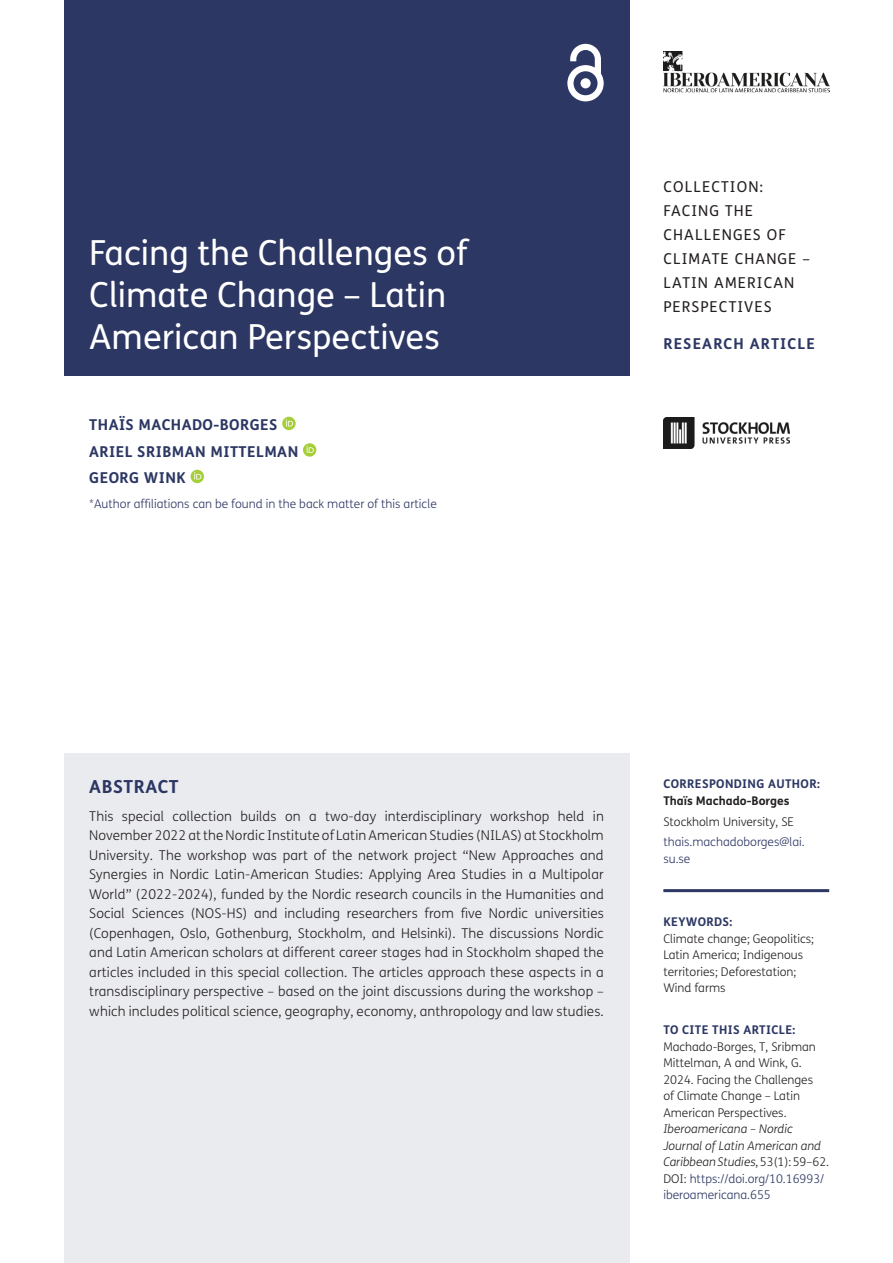
<style>
.page{position:relative;width:893px;height:1263px;background:#fff}
.page>*{position:absolute;margin:0;border:0;box-sizing:border-box;transform-origin:0 0}
.Article_Title{font:34.5px/42px "FS Me";color:#fff}
.Abstract_Heading{font:700 18px "FS Me";letter-spacing:.03em;color:#2c3763}
.t1{font:15px/24px "FS Me";letter-spacing:.075em;color:#231f20}
.Cover_Authors{font:700 15px "FS Me";letter-spacing:.03em;color:#2c3763}
.Cover_Authors-2{font:700 15px "FS Me";letter-spacing:.075em;color:#2c3763}
.Abstract_Copy{font:300 13.5px/19.5px "FS Me";letter-spacing:.01em;color:#231f20;text-align:justify}
.t2{font:300 12px/16.5px "FS Me";color:#231f20}
.t3{font:italic 300 12px/16.5px "FS Me";color:#231f20}
.t4{font:300 12px/16.5px "FS Me";color:#2c3763}
.t5{font:700 12px "FS Me";letter-spacing:.03em;color:#2c3763}
.t6{font:700 12px "FS Me";color:#231f20}
.s1{font-style:normal}
.s2{font-style:normal;color:#2c3763}
</style>
<div class="page">
<div style="left:64px;top:0;width:565px;height:376px;background:#2c3763"></div>
<svg style="left:567px;top:44px;width:37px;height:57px"></svg>
<img style="left:663px;top:417px;width:126px;height:32px">
<img style="left:663px;top:52px;width:166px;height:41px">
<div style="left:64px;top:754px;width:565px;height:509px;background:#eaebef"></div>
<hr style="left:663px;top:889px;width:166px;height:3px;background:#2c3763">
<svg style="left:282px;top:417px;width:14px;height:13px"></svg>
<svg style="left:286px;top:419px;width:7px;height:7px"></svg>
<svg style="left:303px;top:443px;width:13px;height:14px"></svg>
<svg style="left:307px;top:446px;width:7px;height:7px"></svg>
<svg style="left:191px;top:470px;width:13px;height:13px"></svg>
<svg style="left:194px;top:472px;width:7px;height:7px"></svg>
<h1 class="Article_Title" style="left:89px;top:232px;width:380px">Facing the Challenges of<br>Climate Change – Latin<br>American Perspectives</h1>
<p class="Cover_Authors" style="left:89px;top:415px;width:190px">THAÏS MACHADO-BORGES</p>
<p class="Cover_Authors" style="left:89px;top:442px;width:210px">ARIEL SRIBMAN MITTELMAN</p>
<p class="Cover_Authors" style="left:89px;top:468px;width:98px">GEORG WINK</p>
<p class="t4" style="left:89px;top:496px;width:349px">*Author affiliations can be found in the back matter of this article</p>
<p class="t1" style="left:663px;top:175px;width:148px">COLLECTION:<br>FACING THE<br>CHALLENGES OF<br>CLIMATE CHANGE –<br>LATIN AMERICAN<br>PERSPECTIVES</p>
<p class="Cover_Authors-2" style="left:663px;top:334px;width:153px">RESEARCH ARTICLE</p>
<h1 class="Abstract_Heading" style="left:89px;top:775px;width:91px">ABSTRACT</h1>
<p class="Abstract_Copy" style="left:89px;top:806px;width:516px">This special collection builds on a two-day interdisciplinary workshop held in November 2022 at the Nordic Institute of Latin American Studies (NILAS) at Stockholm University. The workshop was part of the network project “New Approaches and Synergies in Nordic Latin-American Studies: Applying Area Studies in a Multipolar World” (2022-2024), funded by the Nordic research councils in the Humanities and Social Sciences (NOS-HS) and including researchers from five Nordic universities (Copenhagen, Oslo, Gothenburg, Stockholm, and Helsinki). The discussions Nordic and Latin American scholars at different career stages had in Stockholm shaped the articles included in this special collection. The articles approach these aspects in a transdisciplinary perspective – based on the joint discussions during the workshop – which includes political science, geography, economy, anthropology and law studies.</p>
<p class="t5" style="left:663px;top:777px;width:158px">CORRESPONDING AUTHOR:</p>
<p class="t6" style="left:663px;top:793px;width:128px">Thaïs Machado-Borges</p>
<p class="t2" style="left:663px;top:813px;width:132px">Stockholm University, SE</p>
<p class="t4" style="left:663px;top:834px;width:143px">thais.machadoborges@lai. su.se</p>
<p class="t5" style="left:663px;top:914px;width:71px">KEYWORDS:</p>
<p class="t2" style="left:663px;top:930px;width:152px">Climate change; Geopolitics;<br>Latin America; Indigenous territories; Deforestation;<br>Wind farms</p>
<p class="t5" style="left:663px;top:1022px;width:133px">TO CITE THIS ARTICLE:</p>
<p class="t2" style="left:663px;top:1038px;width:154px">Machado-Borges, T, Sribman<br>Mittelman, A and Wink, G.<br>2024. Facing the Challenges of Climate Change – Latin<br>American Perspectives.</p>
<p class="t3" style="left:663px;top:1121px;width:167px">Iberoamericana – Nordic<br>Journal of Latin American and<br>Caribbean Studies<span class="s1">, 53(1): 59–62.<br>DOI:</span> <span class="s2">https://doi.org/10.16993/ iberoamericana.655</span></p>
</div>
